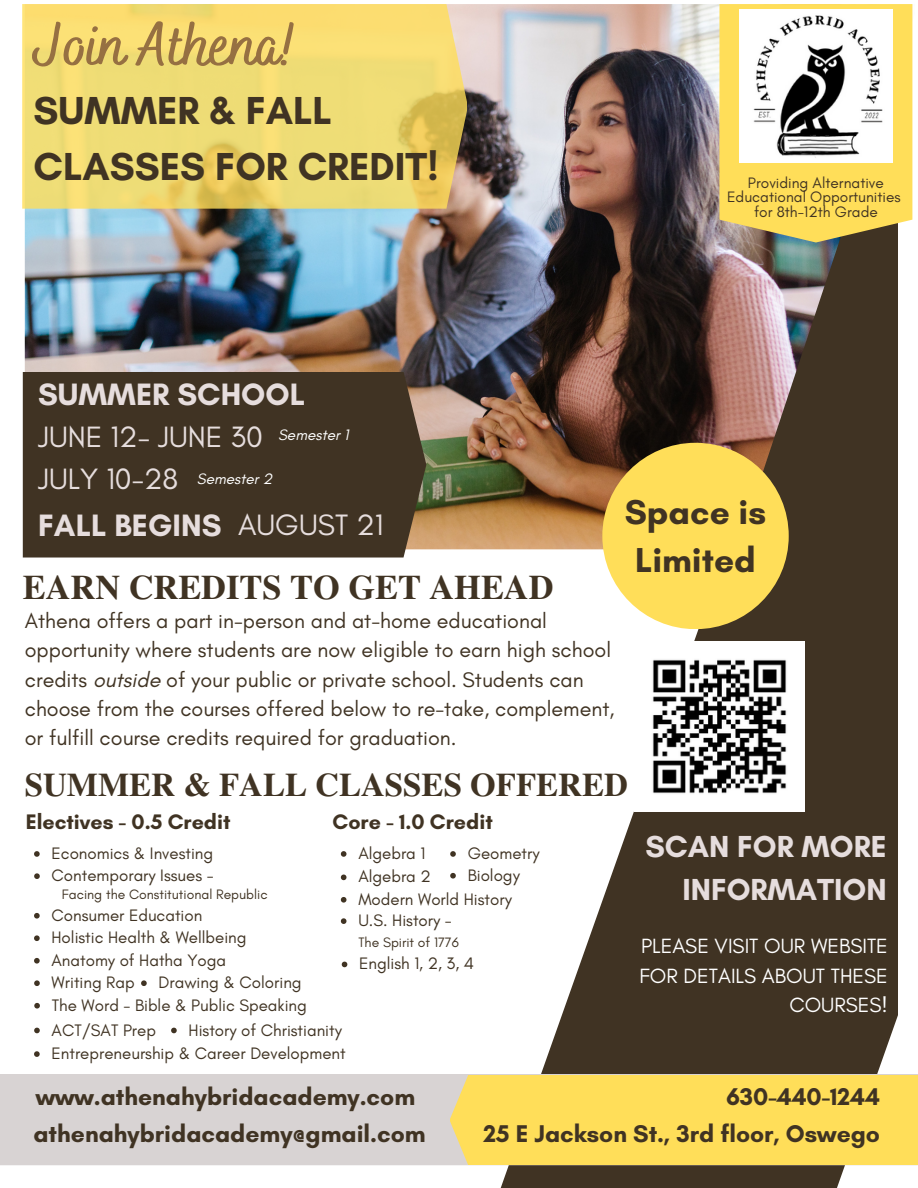
<style>
.page{position:relative;width:918px;height:1188px;background:#fff}
.page>*{position:absolute;margin:0;border:0;box-sizing:border-box;transform-origin:0 0}
.t1{font:700 60.75px "Bakerie Smooth";color:#967042}
.t2{font:700 39.75px/55.2px "Glacial Indifference";color:#403323}
.t3{font:700 35.25px/48.3px "Glacial Indifference";color:#403323}
.t4{font:700 34.35px "Te X Gyre Termes";color:#403323}
.t5{font:700 33px "Te X Gyre Termes";color:#403323}
.t6{font:700 31.5px "Glacial Indifference";color:#e6dddd}
.t7{font:700 31.05px/42.8px "Glacial Indifference";color:#e6dddd;text-align:right}
.t8{font:30px/41.7px "Glacial Indifference";color:#e6dddd}
.t9{font:700 24.6px/36.8px "Glacial Indifference";color:#403323;text-align:right}
.t10{font:21.45px/29.2px "Glacial Indifference";color:#403323}
.t11{font:700 21.45px "Glacial Indifference";color:#403323}
.t12{font:21px/29.2px "Glacial Indifference";color:#fff;text-align:right}
.t13{font:16.95px/23.5px "Glacial Indifference";color:#403323}
.t14{font:15.45px/14.7px "Glacial Indifference";color:#403323;text-align:center}
.t15{font:italic 15.45px "Glacial Indifference";color:#fff}
.t16{font:13.95px "Glacial Indifference";color:#403323}
.s1{font-weight:400;font-size:30px}
.s2{font-style:italic}
</style>
<div class="page">
<svg style="left:435px;top:549px;width:463px;height:639px;fill:#403323"></svg>
<img style="left:25px;top:4px;width:888px;height:545px">
<svg style="left:719px;top:4px;width:193px;height:239px;background:#f1d35c"></svg>
<div style="left:23px;top:372px;width:403px;height:186px;background:#403323"></div>
<svg style="left:22px;top:4px;width:445px;height:205px;background:#efd972"></svg>
<div style="left:0;top:1074px;width:918px;height:91px;background:#d8d3d3"></div>
<div style="left:450px;top:1075px;width:468px;height:89px;background:#ffde59"></div>
<div style="left:602px;top:443px;width:187px;height:186px;background:#ffde59;border-radius:50%"></div>
<img style="left:739px;top:10px;width:153px;height:153px">
<img style="left:634px;top:641px;width:170px;height:170px">
<svg style="left:34px;top:1003px;width:6px;height:6px"></svg>
<svg style="left:34px;top:873px;width:6px;height:6px"></svg>
<svg style="left:341px;top:851px;width:5px;height:6px"></svg>
<svg style="left:450px;top:851px;width:6px;height:6px"></svg>
<svg style="left:34px;top:851px;width:6px;height:6px"></svg>
<svg style="left:34px;top:935px;width:6px;height:6px"></svg>
<svg style="left:341px;top:918px;width:5px;height:6px"></svg>
<svg style="left:34px;top:980px;width:6px;height:6px"></svg>
<svg style="left:34px;top:913px;width:6px;height:6px"></svg>
<svg style="left:341px;top:897px;width:5px;height:6px"></svg>
<svg style="left:141px;top:980px;width:6px;height:6px"></svg>
<svg style="left:341px;top:875px;width:5px;height:5px"></svg>
<svg style="left:450px;top:873px;width:6px;height:6px"></svg>
<svg style="left:34px;top:1028px;width:6px;height:5px"></svg>
<svg style="left:34px;top:1051px;width:6px;height:6px"></svg>
<svg style="left:34px;top:958px;width:6px;height:6px"></svg>
<svg style="left:342px;top:962px;width:5px;height:5px"></svg>
<svg style="left:171px;top:1028px;width:6px;height:5px"></svg>
<h1 class="t1" style="left:33px;top:9px;width:265px">Join Athena!</h1>
<h2 class="t2" style="left:33px;top:83px;width:407px">SUMMER &amp; FALL<br>CLASSES FOR CREDIT!</h2>
<p class="t14" style="left:727px;top:175px;width:175px">Providing Alternative<br>Educational Opportunities for 8th-12th Grade</p>
<h3 class="t6" style="left:38px;top:375px;width:269px">SUMMER SCHOOL</h3>
<h3 class="t8" style="left:38px;top:416px;width:226px">JUNE 12- JUNE 30<br>JULY 10-28</h3>
<p class="t15" style="left:278px;top:426px;width:72px">Semester 1</p>
<p class="t15" style="left:197px;top:470px;width:77px">Semester 2</p>
<h3 class="t6" style="left:38px;top:506px;width:347px">FALL BEGINS <span class="s1">AUGUST 21</span></h3>
<h3 class="t4" style="left:23px;top:560px;width:532px">EARN CREDITS TO GET AHEAD</h3>
<p class="t10" style="left:25px;top:606px;width:591px">Athena offers a part in-person and at-home educational opportunity where students are now eligible to earn high school credits <span class="s2">outside</span> of your public or private school. Students can choose from the courses offered below to re-take, complement, or fulfill course credits required for graduation.</p>
<h3 class="t3" style="left:625px;top:487px;width:143px">Space is<br>Limited</h3>
<h3 class="t5" style="left:25px;top:759px;width:605px">SUMMER &amp; FALL CLASSES OFFERED</h3>
<p class="t11" style="left:26px;top:809px;width:206px">Electives - 0.5 Credit</p>
<p class="t11" style="left:333px;top:809px;width:162px">Core - 1.0 Credit</p>
<p class="t13" style="left:52px;top:841px;width:163px">Economics &amp; Investing</p>
<p class="t13" style="left:358px;top:841px;width:69px">Algebra 1</p>
<p class="t13" style="left:468px;top:841px;width:73px">Geometry</p>
<p class="t13" style="left:52px;top:864px;width:164px">Contemporary Issues -</p>
<p class="t16" style="left:62px;top:886px;width:207px">Facing the Constitutional Republic</p>
<p class="t13" style="left:52px;top:903px;width:152px">Consumer Education</p>
<p class="t13" style="left:52px;top:926px;width:197px">Holistic Health &amp; Wellbeing</p>
<p class="t13" style="left:52px;top:948px;width:176px">Anatomy of Hatha Yoga</p>
<p class="t13" style="left:52px;top:971px;width:85px">Writing Rap</p>
<p class="t13" style="left:159px;top:971px;width:145px">Drawing &amp; Coloring</p>
<p class="t13" style="left:52px;top:993px;width:257px">The Word - Bible &amp; Public Speaking</p>
<p class="t13" style="left:52px;top:1018px;width:296px">ACT/SAT Prep<br>Entrepreneurship &amp; Career Development</p>
<p class="t13" style="left:189px;top:1018px;width:155px">History of Christianity</p>
<p class="t13" style="left:358px;top:865px;width:74px">Algebra 2</p>
<p class="t13" style="left:468px;top:863px;width:54px">Biology</p>
<p class="t13" style="left:358px;top:887px;width:155px">Modern World History</p>
<p class="t13" style="left:358px;top:909px;width:95px">U.S. History -</p>
<p class="t16" style="left:359px;top:933px;width:102px">The Spirit of 1776</p>
<p class="t13" style="left:359px;top:952px;width:116px">English 1, 2, 3, 4</p>
<h3 class="t7" style="left:645px;top:825px;width:243px">SCAN FOR MORE<br>INFORMATION</h3>
<p class="t12" style="left:639px;top:932px;width:250px">PLEASE VISIT OUR WEBSITE<br>FOR DETAILS ABOUT THESE<br>COURSES!</p>
<h3 class="t9" style="left:33px;top:1078px;width:394px;line-height:37.3px;text-align:left">www.athenahybridacademy.com athenahybridacademy@gmail.com</h3>
<h3 class="t9" style="left:483px;top:1078px;width:398px">630-440-1244<br>25 E Jackson St., 3rd floor, Oswego</h3>
</div>
